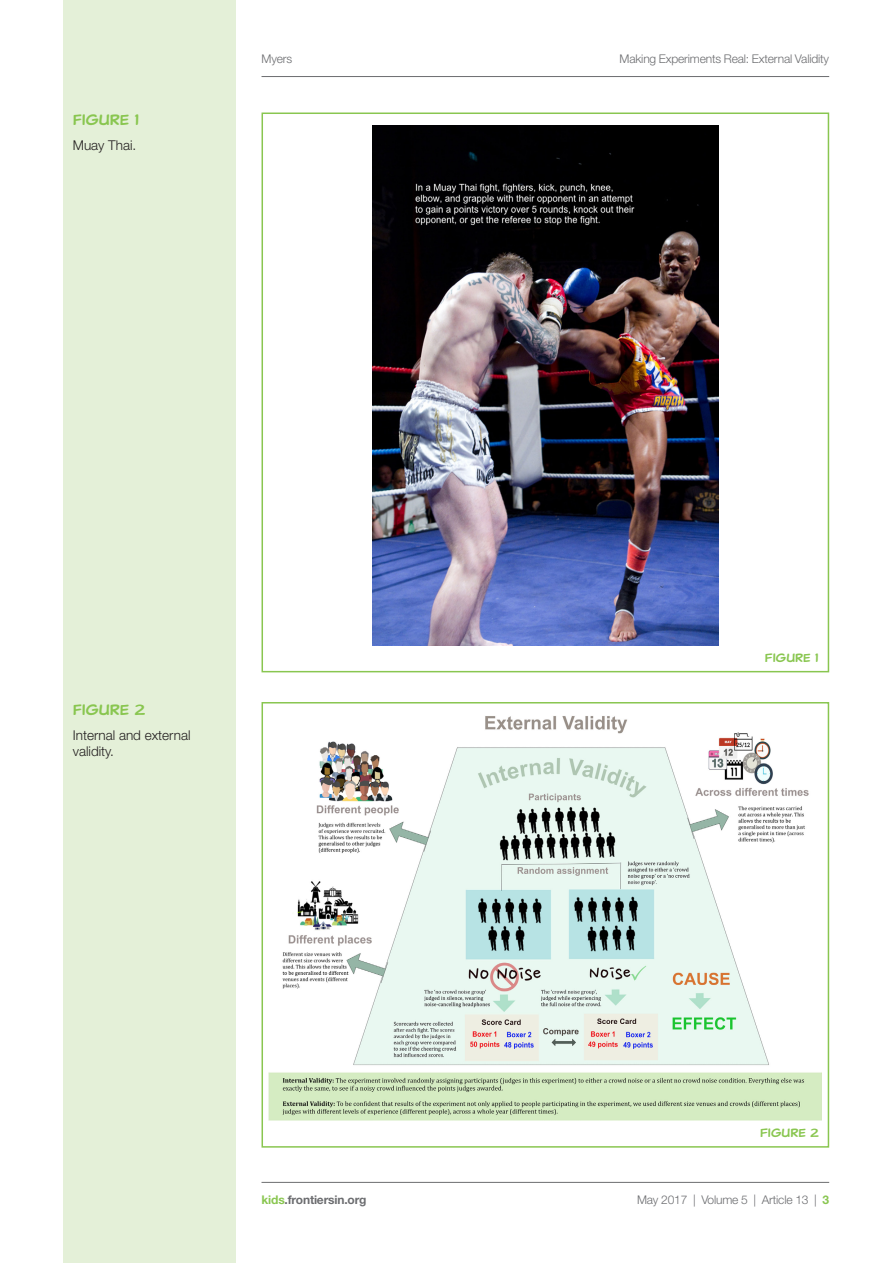
<style>
.page{position:relative;width:893px;height:1263px;background:#fff}
.page>*{position:absolute;margin:0;border:0;box-sizing:border-box;transform-origin:0 0}
.t1{font:15px "Classic Comic";color:#89c650}
.t2{font:300 13.5px/16.5px "Helvetica Neue LT Std";color:#231f20}
.t3{font:300 12px "Helvetica Neue LT Std";letter-spacing:-.015em;color:#6c6d70}
.t4{font:700 12px "Helvetica Neue LT Std";letter-spacing:-.015em;color:#6c6d70}
.t5{font:12px "Classic Comic";color:#89c650}
.s1{color:#89c650}
.s2{font-weight:700;color:#89c650}
</style>
<div class="page">
<hr style="left:261px;top:76px;width:568px;height:1px;background:#6c6d70">
<div style="left:64px;top:0;width:172px;height:1263px;background:#e4f0d8"></div>
<hr style="left:261px;top:1182px;width:568px;height:1px;background:#6c6d70">
<img style="left:372px;top:126px;width:347px;height:519px">
<div style="left:261px;top:112px;width:568px;height:560px;border:2px solid #89c650"></div>
<img style="left:269px;top:716px;width:553px;height:404px">
<div style="left:261px;top:702px;width:568px;height:445px;border:2px solid #89c650"></div>
<p class="t1" style="left:73px;top:110px;width:68px">FIGURE 1</p>
<p class="t2" style="left:73px;top:137px;width:65px">Muay Thai.</p>
<p class="t3" style="left:261px;top:51px;width:32px">Myers</p>
<p class="t3" style="left:620px;top:51px;width:211px">Making Experiments Real: External Validity</p>
<p class="t1" style="left:73px;top:700px;width:74px">FIGURE 2</p>
<p class="t2" style="left:73px;top:726px;width:119px">Internal and external validity.</p>
<p class="t5" style="left:765px;top:650px;width:55px">FIGURE 1</p>
<p class="t5" style="left:760px;top:1125px;width:60px">FIGURE 2</p>
<p class="t4" style="left:261px;top:1192px;width:107px"><span class="s1">kids</span>.frontiersin.org</p>
<p class="t3" style="left:637px;top:1192px;width:194px">May 2017 | Volume 5 | Article 13 | <span class="s2">3</span></p>
</div>
